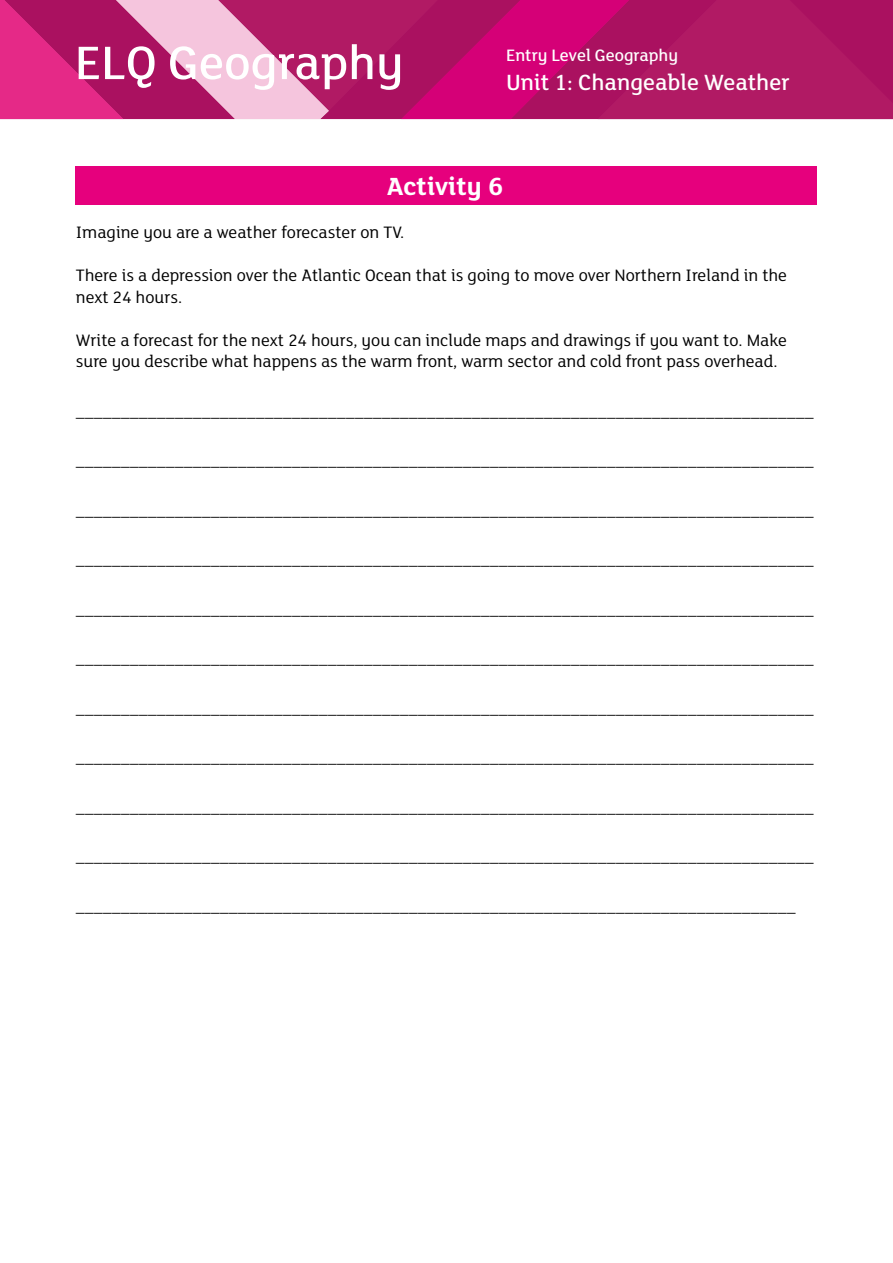
<style>
.page{position:relative;width:893px;height:1263px;background:#fff}
.page>*{position:absolute;margin:0;border:0;box-sizing:border-box;transform-origin:0 0}
.t1{font:500 51px "FS Lola";color:#fff}
.t2{font:700 27px "FS Lola";color:#fff}
.t3{font:500 24px "FS Lola";color:#fff}
.t4{font:18px/21.6px "FS Lola";color:#000}
.t5{font:500 18px "FS Lola";color:#fff}
</style>
<div class="page">
<svg style="left:0;top:0;width:893px;height:119px;background:#be2875"></svg>
<div style="left:75px;top:166px;width:741px;height:39px;background:#e6007d"></div>
<h1 class="t1" style="left:75px;top:29px;width:330px">ELQ Geography</h1>
<p class="t5" style="left:506px;top:43px;width:174px">Entry Level Geography</p>
<h3 class="t3" style="left:506px;top:66px;width:285px">Unit 1: Changeable Weather</h3>
<h2 class="t2" style="left:387px;top:167px;width:118px">Activity 6</h2>
<p class="t4" style="left:76px;top:220px;width:330px">Imagine you are a weather forecaster on TV.</p>
<p class="t4" style="left:76px;top:264px;width:713px">There is a depression over the Atlantic Ocean that is going to move over Northern Ireland in the next 24 hours.</p>
<p class="t4" style="left:76px;top:328px;width:713px">Write a forecast for the next 24 hours, you can include maps and drawings if you want to. Make sure you describe what happens as the warm front, warm sector and cold front pass overhead.</p>
<p class="t4" style="left:76px;top:399px;width:739px">__________________________________________________________________________________</p>
<p class="t4" style="left:76px;top:449px;width:739px">__________________________________________________________________________________</p>
<p class="t4" style="left:76px;top:498px;width:739px">__________________________________________________________________________________</p>
<p class="t4" style="left:76px;top:548px;width:739px">__________________________________________________________________________________</p>
<p class="t4" style="left:76px;top:597px;width:739px">__________________________________________________________________________________</p>
<p class="t4" style="left:76px;top:647px;width:739px">__________________________________________________________________________________</p>
<p class="t4" style="left:76px;top:696px;width:739px">__________________________________________________________________________________</p>
<p class="t4" style="left:76px;top:746px;width:739px">__________________________________________________________________________________</p>
<p class="t4" style="left:76px;top:795px;width:739px">__________________________________________________________________________________</p>
<p class="t4" style="left:76px;top:845px;width:739px">__________________________________________________________________________________</p>
<p class="t4" style="left:76px;top:894px;width:721px">________________________________________________________________________________</p>
</div>
